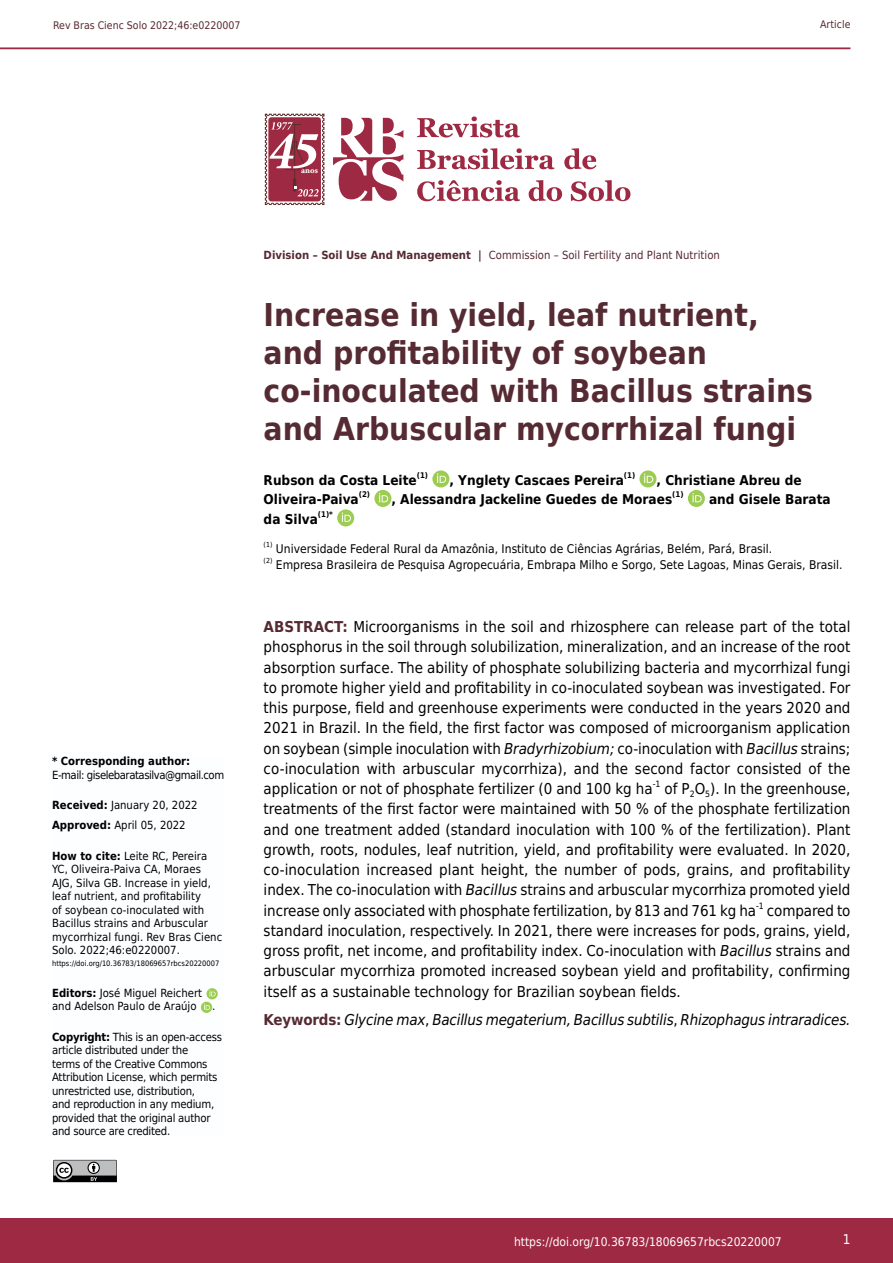
<style>
.page{position:relative;width:893px;height:1263px;background:#fff}
.page>*{position:absolute;margin:0;border:0;box-sizing:border-box;transform-origin:0 0}
.t1{font:700 31.5px/37.8px "DejaVu Sans Condensed";color:#562a32}
.t2{font:15px/20.2px "DejaVu Sans Condensed";color:#000;text-align:justify}
.t3{font:italic 15px "DejaVu Sans Condensed";letter-spacing:-.01em;color:#000}
.t4{font:700 13.5px "DejaVu Sans Condensed";color:#000}
.t5{font:13.5px "DejaVu Sans Condensed";color:#fff}
.t6{font:12px "DejaVu Sans Condensed";color:#000}
.t7{font:12px "DejaVu Sans Condensed";color:#fff}
.t8{font:11.25px/13.5px "DejaVu Sans Condensed";color:#000}
.t9{font:11.25px/13.5px "DejaVu Sans Condensed";letter-spacing:-.02em;color:#000}
.t10{font:11.25px "DejaVu Sans Condensed";color:#562a32}
.t11{font:11.25px "DejaVu Sans Condensed";letter-spacing:-.04em;color:#000}
.t12{font:700 11.25px "DejaVu Sans Condensed";color:#000}
.t13{font:10.5px "DejaVu Sans Condensed";color:#562a32}
.t14{font:700 8.85px "Adobe Garamond Pro";color:#fff}
.t15{font:8.7px "DejaVu Sans Condensed";color:#000}
.t16{font:700 7.8px "DejaVu Sans Condensed";color:#000}
.t17{font:7.5px "DejaVu Sans Condensed";color:#000}
.t18{font:6.9px "DejaVu Sans Condensed";color:#000}
.s1{font-weight:700}
.s2{font-weight:700;color:#562a32}
.s3{font-style:italic}
.s4{font-weight:700;font-style:normal;color:#562a32}
.s5{font-style:normal}
</style>
<div class="page">
<hr style="left:0;top:47px;width:850px;height:2px;background:#9e2943">
<svg style="left:53px;top:1160px;width:64px;height:22px"></svg>
<div style="left:0;top:1218px;width:893px;height:45px;background:#9e2943"></div>
<svg style="left:206px;top:988px;width:12px;height:11px"></svg>
<svg style="left:209px;top:990px;width:7px;height:6px"></svg>
<div style="left:201px;top:1002px;width:11px;height:11px;background:#9ccc51;border-radius:50%"></div>
<svg style="left:204px;top:1004px;width:6px;height:6px"></svg>
<div style="left:432px;top:470px;width:17px;height:17px;background:#9ccc51;border-radius:50%"></div>
<svg style="left:437px;top:473px;width:9px;height:10px"></svg>
<div style="left:639px;top:470px;width:17px;height:17px;background:#9ccc51;border-radius:50%"></div>
<svg style="left:644px;top:473px;width:9px;height:10px"></svg>
<svg style="left:374px;top:490px;width:17px;height:17px"></svg>
<svg style="left:379px;top:493px;width:9px;height:9px"></svg>
<div style="left:688px;top:490px;width:17px;height:17px;background:#9ccc51;border-radius:50%"></div>
<svg style="left:692px;top:493px;width:10px;height:9px"></svg>
<div style="left:337px;top:509px;width:17px;height:17px;background:#9ccc51;border-radius:50%"></div>
<svg style="left:342px;top:512px;width:9px;height:10px"></svg>
<svg style="left:333px;top:116px;width:298px;height:86px"></svg>
<svg style="left:265px;top:114px;width:59px;height:91px"></svg>
<p class="t13" style="left:53px;top:17px;width:189px">Rev Bras Cienc Solo 2022;46:e0220007</p>
<p class="t13" style="left:820px;top:16px;width:32px">Article</p>
<p class="t14" style="left:301px;top:165px;width:18px">anos</p>
<p class="t10" style="left:264px;top:246px;width:458px"><span class="s1">Division – Soil Use And Management |</span> Commission – Soil Fertility and Plant Nutrition</p>
<p class="t12" style="left:52px;top:752px;width:140px">* Corresponding author:</p>
<p class="t11" style="left:52px;top:766px;width:174px">E-mail: giselebaratasilva@gmail.com</p>
<p class="t8" style="left:52px;top:795px;width:147px;line-height:20px"><span class="s1">Received:</span> January 20, 2022<br><span class="s1">Approved:</span> April 05, 2022</p>
<p class="t8" style="left:52px;top:849px;width:172px"><span class="s1">How to cite:</span> Leite RC, Pereira<br>YC, Oliveira-Paiva CA, Moraes<br>AJG, Silva GB. Increase in yield, leaf nutrient, and profitability<br>of soybean co-inoculated with<br>Bacillus strains and Arbuscular mycorrhizal fungi. Rev Bras Cienc<br>Solo. 2022;46:e0220007.</p>
<p class="t17" style="left:52px;top:958px;width:169px">https://doi.org/10.36783/18069657rbcs20220007</p>
<p class="t8" style="left:52px;top:986px;width:152px"><span class="s1">Editors:</span> José Miguel Reichert and Adelson Paulo de Araújo</p>
<p class="t9" style="left:212px;top:999px;width:5px">.</p>
<p class="t9" style="left:52px;top:1030px;width:172px"><span class="s1">Copyright:</span> This is an open-access article distributed under the<br>terms of the Creative Commons<br>Attribution License, which permits unrestricted use, distribution,<br>and reproduction in any medium, provided that the original author and source are credited.</p>
<h1 class="t1" style="left:264px;top:295px;width:551px">Increase in yield, leaf nutrient, and profitability of soybean co-inoculated with Bacillus strains and Arbuscular mycorrhizal fungi</h1>
<p class="t4" style="left:264px;top:469px;width:155px">Rubson da Costa Leite</p>
<p class="t16" style="left:417px;top:469px;width:13px">(1)</p>
<p class="t4" style="left:449px;top:469px;width:176px">, Ynglety Cascaes Pereira</p>
<p class="t16" style="left:624px;top:469px;width:13px">(1)</p>
<p class="t4" style="left:656px;top:469px;width:147px">, Christiane Abreu de</p>
<p class="t4" style="left:264px;top:488px;width:97px">Oliveira-Paiva</p>
<p class="t16" style="left:359px;top:488px;width:13px">(2)</p>
<p class="t4" style="left:391px;top:488px;width:282px">, Alessandra Jackeline Guedes de Moraes</p>
<p class="t16" style="left:672px;top:488px;width:13px">(1)</p>
<p class="t4" style="left:709px;top:488px;width:123px">and Gisele Barata</p>
<p class="t4" style="left:264px;top:508px;width:56px">da Silva</p>
<p class="t16" style="left:318px;top:508px;width:17px">(1)*</p>
<p class="t18" style="left:264px;top:539px;width:10px">(1)</p>
<p class="t6" style="left:276px;top:539px;width:498px">Universidade Federal Rural da Amazônia, Instituto de Ciências Agrárias, Belém, Pará, Brasil.</p>
<p class="t18" style="left:264px;top:555px;width:10px">(2)</p>
<p class="t6" style="left:276px;top:555px;width:568px">Empresa Brasileira de Pesquisa Agropecuária, Embrapa Milho e Sorgo, Sete Lagoas, Minas Gerais, Brasil.</p>
<p class="t2" style="left:264px;top:616px;width:588px"><span class="s2">ABSTRACT:</span> Microorganisms in the soil and rhizosphere can release part of the total phosphorus in the soil through solubilization, mineralization, and an increase of the root absorption surface. The ability of phosphate solubilizing bacteria and mycorrhizal fungi to promote higher yield and profitability in co-inoculated soybean was investigated. For this purpose, field and greenhouse experiments were conducted in the years 2020 and 2021 in Brazil. In the field, the first factor was composed of microorganism application on soybean (simple inoculation with <span class="s3">Bradyrhizobium;</span> co-inoculation with <span class="s3">Bacillus</span> strains; co-inoculation with arbuscular mycorrhiza), and the second factor consisted of the application or not of phosphate fertilizer (0 and 100 kg ha</p>
<p class="t15" style="left:653px;top:777px;width:9px">-1</p>
<p class="t2" style="left:264px;top:778px;width:588px;text-indent:401px">of P<sub>2</sub>O<sub>5</sub>). In the greenhouse, treatments of the first factor were maintained with 50 % of the phosphate fertilization and one treatment added (standard inoculation with 100 % of the fertilization). Plant growth, roots, nodules, leaf nutrition, yield, and profitability were evaluated. In 2020, co-inoculation increased plant height, the number of pods, grains, and profitability index. The co-inoculation with <span class="s3">Bacillus</span> strains and arbuscular mycorrhiza promoted yield increase only associated with phosphate fertilization, by 813 and 761 kg ha</p>
<p class="t15" style="left:756px;top:898px;width:9px">-1</p>
<p class="t2" style="left:264px;top:900px;width:588px;text-indent:503px">compared to standard inoculation, respectively. In 2021, there were increases for pods, grains, yield, gross profit, net income, and profitability index. Co-inoculation with <span class="s3">Bacillus</span> strains and arbuscular mycorrhiza promoted increased soybean yield and profitability, confirming itself as a sustainable technology for Brazilian soybean fields.</p>
<p class="t3" style="left:264px;top:1009px;width:588px"><span class="s4">Keywords:</span> Glycine max<span class="s5">,</span> Bacillus megaterium, Bacillus subtilis<span class="s5">,</span> Rhizophagus intraradices.</p>
<p class="t7" style="left:514px;top:1231px;width:269px">https://doi.org/10.36783/18069657rbcs20220007</p>
<p class="t5" style="left:843px;top:1228px;width:9px">1</p>
</div>
